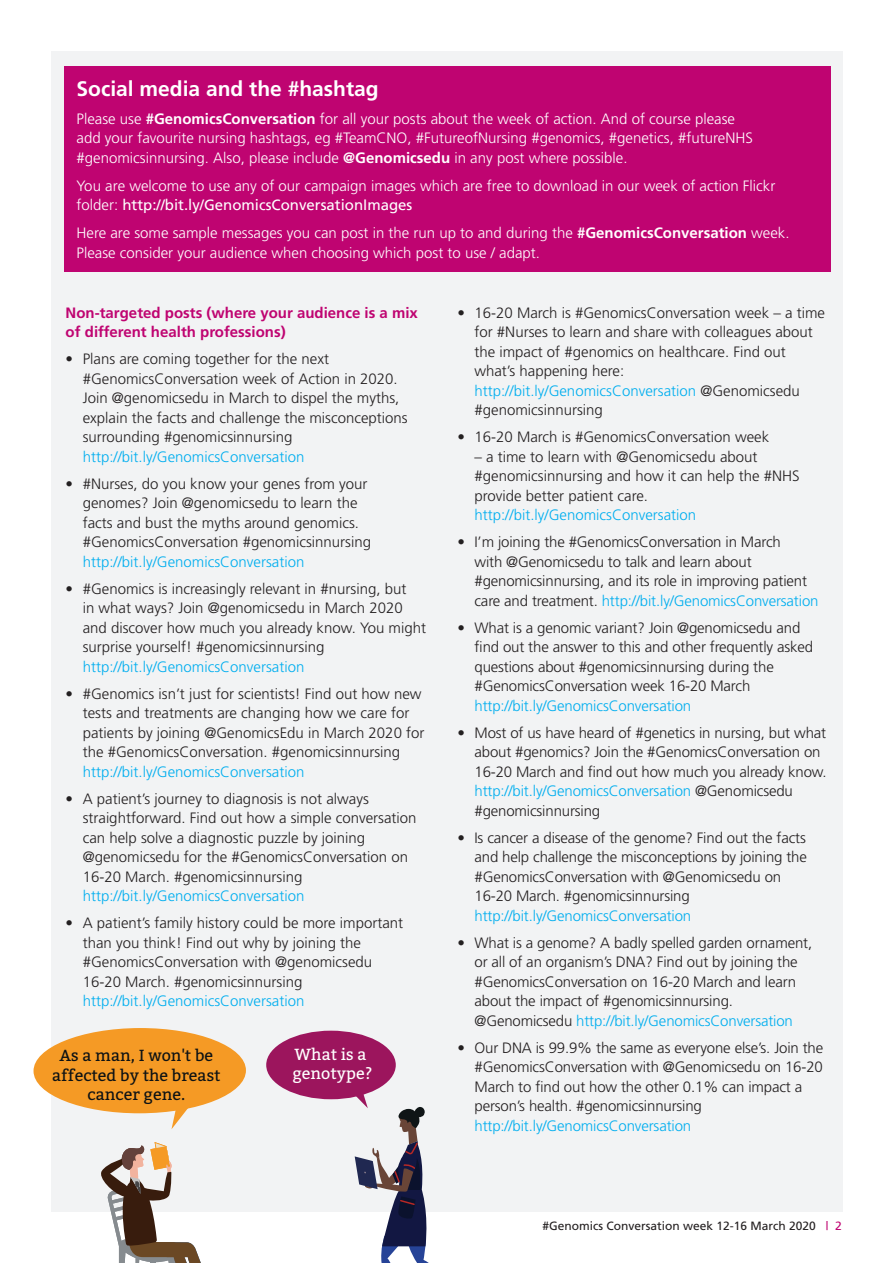
<style>
.page{position:relative;width:893px;height:1263px;background:#fff}
.page>*{position:absolute;margin:0;border:0;box-sizing:border-box;transform-origin:0 0}
.t1{font:700 21px "Frutiger";color:#fff}
.t2{font:16.05px/19.4px "Bitter";color:#0d1214;text-align:center}
.t3{font:16.05px/19.4px "Bitter";color:#fff}
.t4{font:300 15px/19.5px "Frutiger";color:#231f20}
.t5{font:300 15px/19.5px "Frutiger";color:#fff}
.t6{font:300 15px "Frutiger";color:#00aeef}
.t7{font:700 15px/19.5px "Frutiger";color:#bf0471}
.t8{font:12px "Frutiger";color:#231f20}
.s1{font-weight:700}
.s2{font-weight:400}
.s3{color:#00aeef}
.s4{color:#bf0471}
</style>
<div class="page">
<div style="left:51px;top:51px;width:792px;height:1161px;background:#f2f3f4"></div>
<div style="left:64px;top:67px;width:767px;height:205px;background:#bf0471"></div>
<div style="left:266px;top:1031px;width:130px;height:68px;background:#9c155d;border-radius:50%"></div>
<svg style="left:346px;top:1086px;width:83px;height:177px"></svg>
<svg style="left:101px;top:1142px;width:100px;height:121px"></svg>
<div style="left:33px;top:1028px;width:213px;height:85px;background:#f59a25;border-radius:50%"></div>
<svg style="left:171px;top:1107px;width:23px;height:22px"></svg>
<h1 class="t1" style="left:77px;top:76px;width:304px">Social media and the #hashtag</h1>
<p class="t5" style="left:77px;top:109px;width:678px">Please use <span class="s1">#GenomicsConversation</span> for all your posts about the week of action. And of course please add your favourite nursing hashtags, eg #TeamCNO, #FutureofNursing #genomics, #genetics, #futureNHS #genomicsinnursing. Also, please include <span class="s1">@Genomicsedu</span> in any post where possible.</p>
<p class="t5" style="left:77px;top:176px;width:700px">You are welcome to use any of our campaign images which are free to download in our week of action Flickr folder: <span class="s2">http://bit.ly/GenomicsConversationImages</span></p>
<p class="t5" style="left:77px;top:223px;width:714px">Here are some sample messages you can post in the run up to and during the <span class="s1">#GenomicsConversation</span> week.<br>Please consider your audience when choosing which post to use / adapt.</p>
<p class="t7" style="left:66px;top:303px;width:354px">Non-targeted posts (where your audience is a mix of different health professions)</p>
<p class="t4" style="left:83px;top:349px;width:327px;text-indent:-17px">• Plans are coming together for the next #GenomicsConversation week of Action in 2020.<br>Join @genomicsedu in March to dispel the myths, explain the facts and challenge the misconceptions surrounding #genomicsinnursing</p>
<p class="t6" style="left:83px;top:448px;width:223px">http://bit.ly/GenomicsConversation</p>
<p class="t4" style="left:83px;top:474px;width:290px;text-indent:-17px">• #Nurses, do you know your genes from your genomes? Join @genomicsedu to learn the facts and bust the myths around genomics. #GenomicsConversation #genomicsinnursing</p>
<p class="t6" style="left:83px;top:553px;width:223px">http://bit.ly/GenomicsConversation</p>
<p class="t4" style="left:83px;top:579px;width:345px;text-indent:-17px">• #Genomics is increasingly relevant in #nursing, but<br>in what ways? Join @genomicsedu in March 2020 and discover how much you already know. You might surprise yourself! #genomicsinnursing</p>
<p class="t6" style="left:83px;top:658px;width:223px">http://bit.ly/GenomicsConversation</p>
<p class="t4" style="left:83px;top:684px;width:343px;text-indent:-17px">• #Genomics isn’t just for scientists! Find out how new tests and treatments are changing how we care for patients by joining @GenomicsEdu in March 2020 for the #GenomicsConversation. #genomicsinnursing</p>
<p class="t6" style="left:83px;top:763px;width:223px">http://bit.ly/GenomicsConversation</p>
<p class="t4" style="left:83px;top:789px;width:335px;text-indent:-17px">• A patient’s journey to diagnosis is not always straightforward. Find out how a simple conversation can help solve a diagnostic puzzle by joining @genomicsedu for the #GenomicsConversation on 16-20 March. #genomicsinnursing</p>
<p class="t6" style="left:83px;top:887px;width:223px">http://bit.ly/GenomicsConversation</p>
<p class="t4" style="left:83px;top:913px;width:322px;text-indent:-17px">• A patient’s family history could be more important than you think! Find out why by joining the #GenomicsConversation with @genomicsedu 16-20 March. #genomicsinnursing</p>
<p class="t6" style="left:83px;top:992px;width:223px">http://bit.ly/GenomicsConversation</p>
<p class="t2" style="left:52px;top:1045px;width:170px">As a man, I won't be affected by the breast cancer gene.</p>
<p class="t3" style="left:292px;top:1044px;width:81px">What is a genotype?</p>
<p class="t4" style="left:474px;top:303px;width:352px;text-indent:-17px">• 16-20 March is #GenomicsConversation week – a time for #Nurses to learn and share with colleagues about the impact of #genomics on healthcare. Find out what’s happening here: <span class="s3">http://bit.ly/GenomicsConversation</span> @Genomicsedu #genomicsinnursing</p>
<p class="t4" style="left:457px;top:427px;width:313px">• 16-20 March is #GenomicsConversation week</p>
<p class="t4" style="left:474px;top:447px;width:327px">– a time to learn with @Genomicsedu about #genomicsinnursing and how it can help the #NHS provide better patient care.</p>
<p class="t6" style="left:474px;top:507px;width:223px">http://bit.ly/GenomicsConversation</p>
<p class="t4" style="left:474px;top:532px;width:346px;text-indent:-17px">• I’m joining the #GenomicsConversation in March<br>with @Genomicsedu to talk and learn about #genomicsinnursing, and its role in improving patient care and treatment. <span class="s3">http://bit.ly/GenomicsConversation</span></p>
<p class="t4" style="left:474px;top:618px;width:340px;text-indent:-17px">• What is a genomic variant? Join @genomicsedu and find out the answer to this and other frequently asked questions about #genomicsinnursing during the #GenomicsConversation week 16-20 March</p>
<p class="t6" style="left:474px;top:697px;width:218px">http://bit.ly/GenomicsConversation</p>
<p class="t4" style="left:474px;top:723px;width:354px;text-indent:-17px">• Most of us have heard of #genetics in nursing, but what about #genomics? Join the #GenomicsConversation on 16-20 March and find out how much you already know. <span class="s3">http://bit.ly/GenomicsConversation</span> @Genomicsedu #genomicsinnursing</p>
<p class="t4" style="left:474px;top:828px;width:334px;text-indent:-17px">• Is cancer a disease of the genome? Find out the facts and help challenge the misconceptions by joining the #GenomicsConversation with @Genomicsedu on 16-20 March. #genomicsinnursing</p>
<p class="t6" style="left:474px;top:907px;width:218px">http://bit.ly/GenomicsConversation</p>
<p class="t4" style="left:474px;top:933px;width:339px;text-indent:-17px">• What is a genome? A badly spelled garden ornament, or all of an organism’s DNA? Find out by joining the #GenomicsConversation on 16-20 March and learn about the impact of #genomicsinnursing. @Genomicsedu <span class="s3">http://bit.ly/GenomicsConversation</span></p>
<p class="t4" style="left:474px;top:1038px;width:350px;text-indent:-17px">• Our DNA is 99.9% the same as everyone else’s. Join the #GenomicsConversation with @Genomicsedu on 16-20<br>March to find out how the other 0.1% can impact a person’s health. #genomicsinnursing</p>
<p class="t6" style="left:474px;top:1117px;width:218px">http://bit.ly/GenomicsConversation</p>
<p class="t8" style="left:542px;top:1218px;width:301px">#Genomics Conversation week 12-16 March 2020 <span class="s4">| 2</span></p>
</div>
